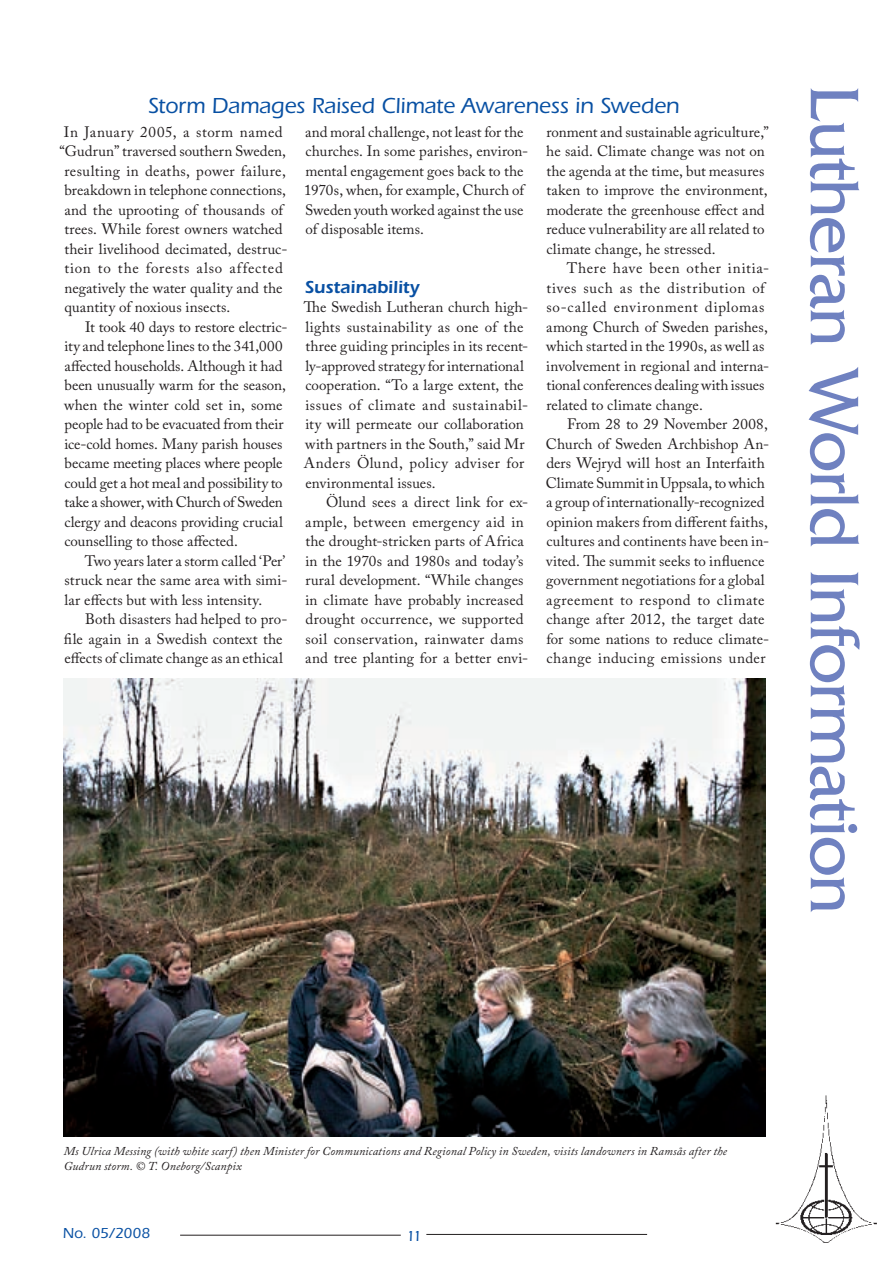
<style>
.page{position:relative;width:893px;height:1263px;background:#fff}
.page>*{position:absolute;margin:0;border:0;box-sizing:border-box;transform-origin:0 0}
.t1{font:72px "Friz Quadrata";letter-spacing:-.02em;color:#6f81c0}
.t2{font:500 22.5px "Itc Eras";letter-spacing:-.01em;color:#0850a3}
.t3{font:600 18px "Itc Eras";color:#0850a3}
.t4{font:15px/19.5px "Adobe Caslon Pro";letter-spacing:.005em;color:#231f20}
.t5{font:15px "Adobe Caslon Pro";letter-spacing:.025em;color:#231f20}
.t6{font:15px "Adobe Caslon Pro";letter-spacing:-.02em;color:#231f20}
.t7{font:15px "Adobe Caslon Pro";letter-spacing:.05em;color:#231f20}
.t8{font:15px "Adobe Caslon Pro";letter-spacing:.04em;color:#231f20}
.t9{font:500 15px "Itc Eras";color:#0850a3}
.t10{font:italic 12px/15px "Adobe Caslon Pro";letter-spacing:.01em;color:#231f20}
</style>
<div class="page">
<hr style="left:180px;top:1235px;width:221px;height:1px;background:#231f20">
<hr style="left:426px;top:1234px;width:221px;height:1px;background:#231f20">
<img style="left:765px;top:1081px;width:112px;height:162px">
<img style="left:64px;top:679px;width:701px;height:458px">
<h2 class="t2" style="left:148px;top:93px;width:533px">Storm Damages Raised Climate Awareness in Sweden</h2>
<p class="t8" style="left:64px;top:123px;width:220px">In January 2005, a storm named</p>
<p class="t4" style="left:59px;top:141px;width:228px">“Gudrun” traversed southern Sweden,</p>
<p class="t5" style="left:64px;top:162px;width:223px">resulting in deaths, power failure,</p>
<p class="t4" style="left:65px;top:180px;width:223px">breakdown in telephone connections,</p>
<p class="t4" style="left:64px;top:200px;width:220px">and the uprooting of thousands of</p>
<p class="t4" style="left:64px;top:219px;width:220px">trees. While forest owners watched</p>
<p class="t4" style="left:64px;top:239px;width:224px">their livelihood decimated, destruc-</p>
<p class="t7" style="left:64px;top:259px;width:220px">tion to the forests also affected</p>
<p class="t4" style="left:64px;top:278px;width:220px">negatively the water quality and the</p>
<p class="t4" style="left:64px;top:297px;width:167px">quantity of noxious insects.</p>
<p class="t4" style="left:85px;top:317px;width:204px">It took 40 days to restore electric-</p>
<p class="t4" style="left:64px;top:336px;width:220px">ity and telephone lines to the 341,000</p>
<p class="t4" style="left:64px;top:356px;width:220px">affected households. Although it had</p>
<p class="t4" style="left:65px;top:375px;width:223px">been unusually warm for the season,</p>
<p class="t4" style="left:64px;top:395px;width:220px">when the winter cold set in, some</p>
<p class="t4" style="left:65px;top:414px;width:221px">people had to be evacuated from their</p>
<p class="t4" style="left:64px;top:434px;width:220px">ice-cold homes. Many parish houses</p>
<p class="t4" style="left:65px;top:453px;width:220px">became meeting places where people</p>
<p class="t4" style="left:64px;top:473px;width:220px">could get a hot meal and possibility to</p>
<p class="t6" style="left:64px;top:493px;width:220px">take a shower, with Church of Sweden</p>
<p class="t4" style="left:64px;top:512px;width:220px">clergy and deacons providing crucial</p>
<p class="t4" style="left:64px;top:531px;width:175px">counselling to those affected.</p>
<p class="t4" style="left:85px;top:551px;width:202px">Two years later a storm called ‘Per’</p>
<p class="t4" style="left:65px;top:570px;width:224px">struck near the same area with simi-</p>
<p class="t4" style="left:64px;top:590px;width:199px">lar effects but with less intensity.</p>
<p class="t4" style="left:85px;top:609px;width:204px">Both disasters had helped to pro-</p>
<p class="t4" style="left:64px;top:629px;width:220px">file again in a Swedish context the</p>
<p class="t4" style="left:64px;top:648px;width:220px">effects of climate change as an ethical</p>
<p class="t4" style="left:304px;top:122px;width:226px">and moral challenge, not least for the churches. In some parishes, environ&shy;mental engagement goes back to the 1970s, when, for example, Church of Sweden youth worked against the use of disposable items.</p>
<p class="t4" style="left:546px;top:122px;width:224px">ronment and sustainable agriculture,” he said. Climate change was not on the agenda at the time, but measures taken to improve the environment, moderate the greenhouse effect and reduce vulnerability are all related to climate change, he stressed.</p>
<p class="t4" style="left:546px;top:258px;width:225px;text-indent:20px">There have been other initia&shy;tives such as the distribution of so-called environment diplomas among Church of Sweden parishes, which started in the 1990s, as well as involvement in regional and interna&shy;tional conferences dealing with issues related to climate change.</p>
<p class="t4" style="left:546px;top:414px;width:225px;text-indent:21px">From 28 to 29 November 2008, Church of Sweden Archbishop An&shy;ders Wejryd will host an Interfaith Climate Summit in Uppsala, to which a group of internationally-recognized opinion makers from different faiths, cultures and continents have been in&shy;vited. The summit seeks to influence government negotiations for a global agreement to respond to climate change after 2012, the target date for some nations to reduce climate&shy;change inducing emissions under</p>
<p class="t3" style="left:305px;top:276px;width:116px">Sustainability</p>
<p class="t4" style="left:304px;top:297px;width:226px">The Swedish Lutheran church high&shy;lights sustainability as one of the three guiding principles in its recent&shy;ly-approved strategy for international cooperation. “To a large extent, the issues of climate and sustainabil&shy;ity will permeate our collaboration with partners in the South,” said Mr Anders Ölund, policy adviser for environmental issues.</p>
<p class="t4" style="left:305px;top:492px;width:225px;text-indent:21px">Ölund sees a direct link for ex&shy;ample, between emergency aid in the drought-stricken parts of Africa in the 1970s and 1980s and today’s rural development. “While changes in climate have probably increased drought occurrence, we supported soil conservation, rainwater dams and tree planting for a better envi-</p>
<h1 class="t1" style="left:874px;top:85px;width:830px;rotate:90deg">Lutheran World Information</h1>
<p class="t10" style="left:64px;top:1143px;width:665px">Ms Ulrica Messing (with white scarf) then Minister for Communications and Regional Policy in Sweden, visits landowners in Ramsås after the<br>Gudrun storm. © T. Oneborg/Scanpix</p>
<p class="t9" style="left:63px;top:1224px;width:89px">No. 05/2008</p>
<p class="t9" style="left:406px;top:1227px;width:17px">11</p>
</div>
